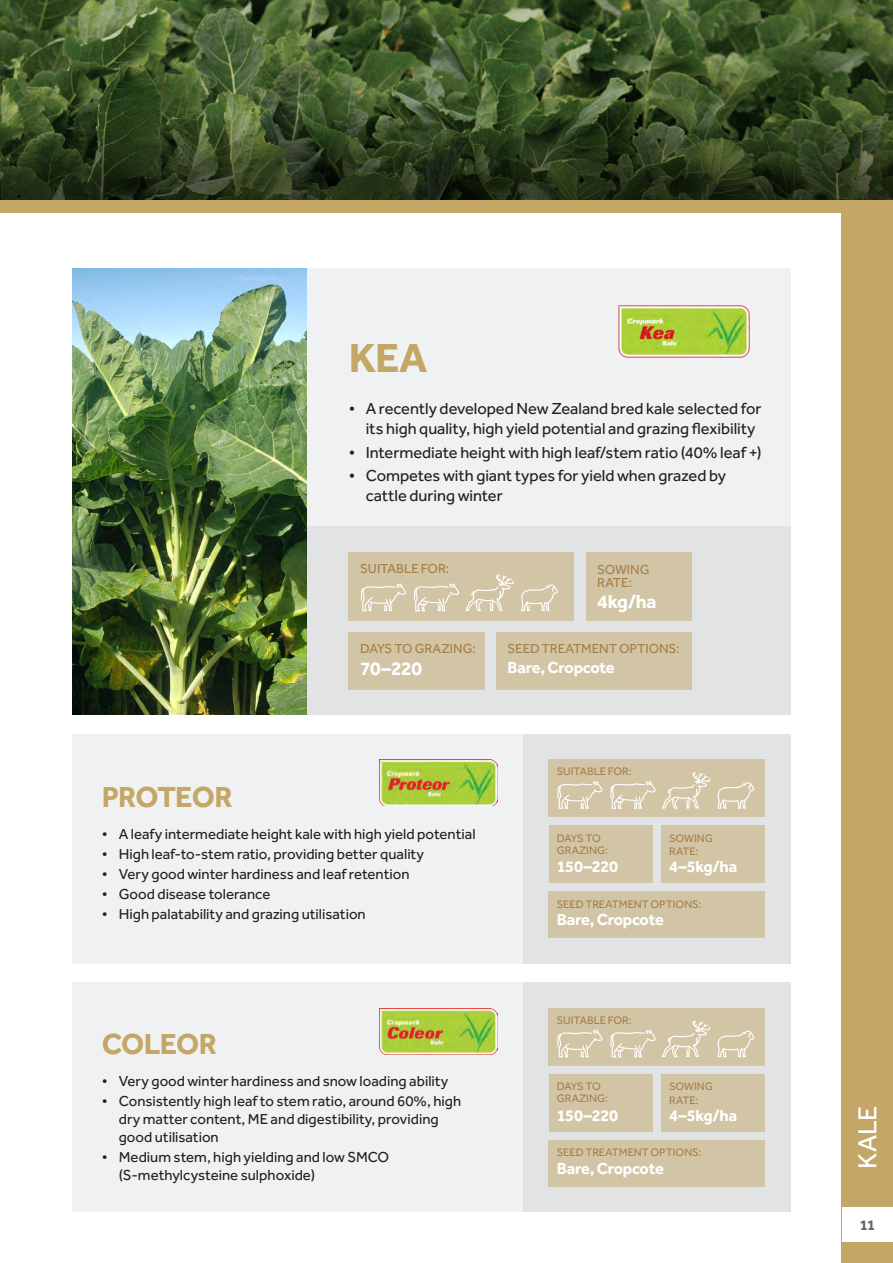
<style>
.page{position:relative;width:893px;height:1263px;background:#fff}
.page>*{position:absolute;margin:0;border:0;box-sizing:border-box;transform-origin:0 0}
.t1{font:700 42px "Effra";color:#c4a767}
.t2{font:700 30px "Effra";letter-spacing:-.03em;color:#c4a767}
.t3{font:27px "Effra";color:#fff}
.t4{font:700 19.5px "Effra";letter-spacing:-.025em;color:#fff}
.t5{font:16.5px/19.5px "Effra";letter-spacing:-.005em;color:#231f20}
.t6{font:700 16.5px "Effra";letter-spacing:-.02em;color:#fff}
.t7{font:15px/18px "Effra";color:#231f20}
.t8{font:700 15px "Effra";color:#696362}
.t9{font:13.5px/13.5px "Effra";letter-spacing:-.01em;color:#a57f49}
.t10{font:11.25px/12px "Effra";color:#a57f49}
</style>
<div class="page">
<div style="left:72px;top:268px;width:719px;height:447px;background:#f0f1f2"></div>
<div style="left:72px;top:734px;width:719px;height:229px;background:#f0f1f2"></div>
<img style="left:379px;top:760px;width:118px;height:46px">
<div style="left:72px;top:983px;width:719px;height:229px;background:#f0f1f2"></div>
<div style="left:523px;top:983px;width:268px;height:229px;background:#e1e3e5"></div>
<div style="left:842px;top:200px;width:51px;height:1063px;background:#c4a767"></div>
<div style="left:0;top:200px;width:893px;height:13px;background:#c4a767"></div>
<img style="left:0;top:0;width:893px;height:72px">
<svg style="left:0;top:72px;width:893px;height:128px"></svg>
<img style="left:72px;top:268px;width:234px;height:447px">
<div style="left:306px;top:526px;width:485px;height:189px;background:#e1e3e5"></div>
<div style="left:349px;top:553px;width:225px;height:68px;background:#d2c5a6"></div>
<div style="left:349px;top:632px;width:136px;height:58px;background:#d2c5a6"></div>
<div style="left:497px;top:632px;width:195px;height:58px;background:#d2c5a6"></div>
<div style="left:586px;top:553px;width:106px;height:68px;background:#d2c5a6"></div>
<img style="left:619px;top:306px;width:130px;height:51px">
<div style="left:523px;top:734px;width:268px;height:229px;background:#e1e3e5"></div>
<div style="left:549px;top:760px;width:216px;height:57px;background:#d2c5a6"></div>
<div style="left:661px;top:826px;width:104px;height:57px;background:#d2c5a6"></div>
<div style="left:549px;top:891px;width:216px;height:47px;background:#d2c5a6"></div>
<div style="left:549px;top:826px;width:103px;height:57px;background:#d2c5a6"></div>
<img style="left:379px;top:1008px;width:118px;height:46px">
<div style="left:549px;top:1008px;width:216px;height:57px;background:#d2c5a6"></div>
<div style="left:661px;top:1074px;width:104px;height:57px;background:#d2c5a6"></div>
<div style="left:549px;top:1140px;width:216px;height:46px;background:#d2c5a6"></div>
<div style="left:549px;top:1074px;width:103px;height:57px;background:#d2c5a6"></div>
<svg style="left:361px;top:574px;width:197px;height:38px"></svg>
<svg style="left:557px;top:772px;width:198px;height:37px"></svg>
<svg style="left:557px;top:1020px;width:198px;height:38px"></svg>
<div style="left:842px;top:1208px;width:51px;height:34px;background:#fff"></div>
<p class="t1" style="left:349px;top:333px;width:80px">KEA</p>
<p class="t5" style="left:366px;top:399px;width:397px;text-indent:-17px">• A recently developed New Zealand bred kale selected for its high quality, high yield potential and grazing flexibility</p>
<p class="t5" style="left:349px;top:442px;width:414px">• Intermediate height with high leaf/stem ratio (40% leaf +)</p>
<p class="t5" style="left:366px;top:466px;width:362px;text-indent:-17px">• Competes with giant types for yield when grazed by cattle during winter</p>
<p class="t9" style="left:360px;top:562px;width:91px">SUITABLE FOR:</p>
<p class="t9" style="left:360px;top:642px;width:117px">DAYS TO GRAZING:</p>
<p class="t4" style="left:360px;top:657px;width:63px">70–220</p>
<p class="t9" style="left:597px;top:562px;width:54px">SOWING<br>RATE:</p>
<p class="t4" style="left:597px;top:590px;width:61px">4kg/ha</p>
<p class="t9" style="left:508px;top:641px;width:174px">SEED TREATMENT OPTIONS:</p>
<p class="t6" style="left:508px;top:658px;width:109px">Bare, Cropcote</p>
<p class="t2" style="left:102px;top:778px;width:132px">PROTEOR</p>
<p class="t7" style="left:102px;top:824px;width:375px">• A leafy intermediate height kale with high yield potential</p>
<p class="t7" style="left:102px;top:845px;width:324px">• High leaf-to-stem ratio, providing better quality</p>
<p class="t7" style="left:102px;top:865px;width:309px">• Very good winter hardiness and leaf retention</p>
<p class="t7" style="left:102px;top:885px;width:170px">• Good disease tolerance</p>
<p class="t7" style="left:102px;top:905px;width:265px">• High palatability and grazing utilisation</p>
<p class="t2" style="left:102px;top:1026px;width:117px">COLEOR</p>
<p class="t7" style="left:102px;top:1072px;width:348px">• Very good winter hardiness and snow loading ability</p>
<p class="t7" style="left:119px;top:1092px;width:344px;text-indent:-17px">• Consistently high leaf to stem ratio, around 60%, high dry matter content, ME and digestibility, providing good utilisation</p>
<p class="t7" style="left:119px;top:1148px;width:272px;text-indent:-17px">• Medium stem, high yielding and low SMCO (S-methylcysteine sulphoxide)</p>
<p class="t10" style="left:557px;top:765px;width:77px">SUITABLE FOR:</p>
<p class="t10" style="left:557px;top:832px;width:53px">DAYS TO<br>GRAZING:</p>
<p class="t6" style="left:557px;top:857px;width:63px">150–220</p>
<p class="t10" style="left:669px;top:831px;width:45px;line-height:13.5px">SOWING<br>RATE:</p>
<p class="t6" style="left:669px;top:857px;width:70px">4–5kg/ha</p>
<p class="t10" style="left:557px;top:898px;width:146px">SEED TREATMENT OPTIONS:</p>
<p class="t6" style="left:557px;top:909px;width:109px">Bare, Cropcote</p>
<p class="t10" style="left:557px;top:1014px;width:77px">SUITABLE FOR:</p>
<p class="t10" style="left:557px;top:1080px;width:53px">DAYS TO<br>GRAZING:</p>
<p class="t6" style="left:557px;top:1105px;width:63px">150–220</p>
<p class="t10" style="left:669px;top:1080px;width:45px;line-height:13.5px">SOWING<br>RATE:</p>
<p class="t6" style="left:669px;top:1105px;width:70px">4–5kg/ha</p>
<p class="t10" style="left:557px;top:1146px;width:146px">SEED TREATMENT OPTIONS:</p>
<p class="t6" style="left:557px;top:1158px;width:109px">Bare, Cropcote</p>
<p class="t3" style="left:852px;top:1169px;width:65px;rotate:-90deg">KALE</p>
<p class="t8" style="left:860px;top:1215px;width:17px">11</p>
</div>
